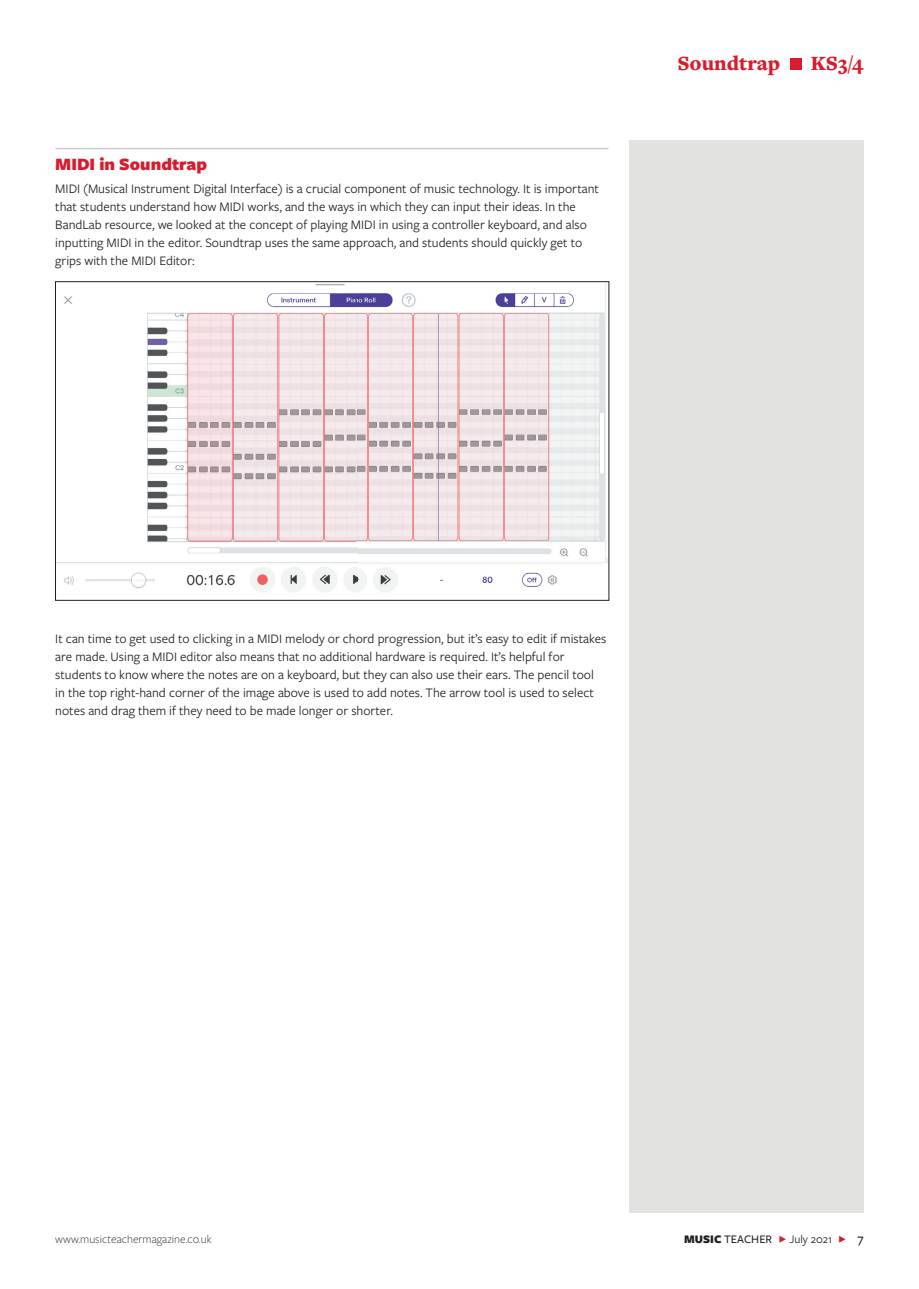
<style>
.page{position:relative;width:919px;height:1289px;background:#fff}
.page>*{position:absolute;margin:0;border:0;box-sizing:border-box;transform-origin:0 0}
.t1{font:900 21px "Freight Text Pro";color:#d81c2d}
.t2{font:900 18px "Freight Sans Pro";color:#d81c2d}
.t3{font:13.5px/18px "Freight Sans Pro";color:#231f20}
.t4{font:300 12px "Freight Sans Pro";color:#231f20}
.t5{font:12px "Freight Sans Pro";color:#231f20}
.s1{font-weight:900}
.s2{font-weight:500}
.s3{color:#d81c2d}
.s4{font-weight:500;font-size:13.5px}
</style>
<div class="page">
<div style="left:789px;top:59px;width:12px;height:11px;background:#d81c2d"></div>
<div style="left:629px;top:140px;width:234px;height:1072px;background:#e2e2e1"></div>
<hr style="left:55px;top:148px;width:553px;height:1px;background:#cdc9c8">
<img style="left:57px;top:283px;width:550px;height:309px">
<h2 class="t2" style="left:55px;top:152px;width:153px">MIDI in Soundtrap</h2>
<p class="t3" style="left:55px;top:179px;width:545px">MIDI (Musical Instrument Digital Interface) is a crucial component of music technology. It is important that students understand how MIDI works, and the ways in which they can input their ideas. In the BandLab resource, we looked at the concept of playing MIDI in using a controller keyboard, and also inputting MIDI in the editor. Soundtrap uses the same approach, and students should quickly get to grips with the MIDI Editor:</p>
<h1 class="t1" style="left:677px;top:49px;width:104px">Soundtrap</h1>
<h1 class="t1" style="left:810px;top:49px;width:53px">KS3/4</h1>
<p class="t3" style="left:55px;top:629px;width:552px">It can time to get used to clicking in a MIDI melody or chord progression, but it’s easy to edit if mistakes are made. Using a MIDI editor also means that no additional hardware is required. It’s helpful for students to know where the notes are on a keyboard, but they can also use their ears. The pencil tool in the top right-hand corner of the image above is used to add notes. The arrow tool is used to select notes and drag them if they need to be made longer or shorter.</p>
<p class="t4" style="left:55px;top:1230px;width:158px">www.musicteachermagazine.co.uk</p>
<p class="t5" style="left:684px;top:1230px;width:181px"><span class="s1">MUSIC</span> <span class="s2">TEACHER</span> <span class="s3">F</span> July 2021 <span class="s3">F</span> <span class="s4">7</span></p>
</div>
